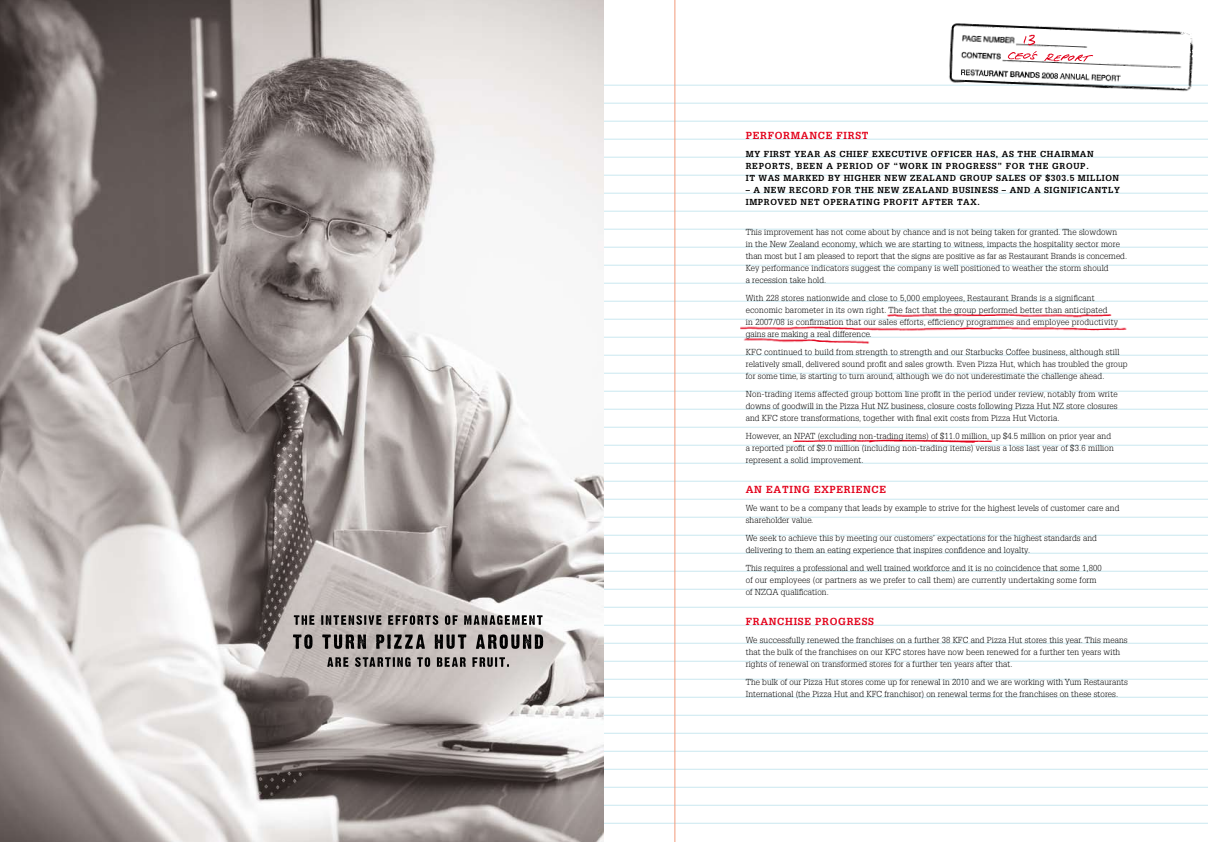
<style>
.page{position:relative;width:1208px;height:842px;background:#fff}
.page>*{position:absolute;margin:0;border:0;box-sizing:border-box;transform-origin:0 0}
.t1{font:700 10px "Glypha";letter-spacing:.07em;color:#e2001a}
.t2{font:300 8.5px/12px "Glypha";letter-spacing:.01em;color:#000}
.t3{font:700 8.5px "Glypha";letter-spacing:.07em;color:#000}
</style>
<div class="page">
<hr style="left:0;top:85px;width:1208px;height:1px;background:#cae8f0">
<hr style="left:0;top:103px;width:1208px;height:1px;background:#cae8f0">
<hr style="left:0;top:121px;width:1208px;height:1px;background:#cae8f0">
<hr style="left:0;top:139px;width:1208px;height:1px;background:#cae8f0">
<hr style="left:0;top:157px;width:1208px;height:1px;background:#cae8f0">
<hr style="left:0;top:175px;width:1208px;height:1px;background:#cae8f0">
<hr style="left:0;top:193px;width:1208px;height:1px;background:#cae8f0">
<hr style="left:0;top:211px;width:1208px;height:1px;background:#cae8f0">
<hr style="left:0;top:229px;width:1208px;height:1px;background:#cae8f0">
<hr style="left:0;top:247px;width:1208px;height:1px;background:#cae8f0">
<hr style="left:0;top:265px;width:1208px;height:1px;background:#cae8f0">
<hr style="left:0;top:283px;width:1208px;height:1px;background:#cae8f0">
<hr style="left:0;top:301px;width:1208px;height:1px;background:#cae8f0">
<hr style="left:0;top:319px;width:1208px;height:1px;background:#cae8f0">
<hr style="left:0;top:337px;width:1208px;height:1px;background:#cae8f0">
<hr style="left:0;top:355px;width:1208px;height:1px;background:#cae8f0">
<hr style="left:0;top:373px;width:1208px;height:1px;background:#cae8f0">
<hr style="left:0;top:391px;width:1208px;height:1px;background:#cae8f0">
<hr style="left:0;top:409px;width:1208px;height:1px;background:#cae8f0">
<hr style="left:0;top:427px;width:1208px;height:1px;background:#cae8f0">
<hr style="left:0;top:445px;width:1208px;height:1px;background:#cae8f0">
<hr style="left:0;top:463px;width:1208px;height:1px;background:#cae8f0">
<hr style="left:0;top:481px;width:1208px;height:1px;background:#cae8f0">
<hr style="left:0;top:499px;width:1208px;height:1px;background:#cae8f0">
<hr style="left:0;top:517px;width:1208px;height:1px;background:#cae8f0">
<hr style="left:0;top:535px;width:1208px;height:1px;background:#cae8f0">
<hr style="left:0;top:553px;width:1208px;height:1px;background:#cae8f0">
<hr style="left:0;top:571px;width:1208px;height:1px;background:#cae8f0">
<hr style="left:0;top:589px;width:1208px;height:1px;background:#cae8f0">
<hr style="left:0;top:607px;width:1208px;height:1px;background:#cae8f0">
<hr style="left:0;top:625px;width:1208px;height:1px;background:#cae8f0">
<hr style="left:0;top:643px;width:1208px;height:1px;background:#cae8f0">
<hr style="left:0;top:661px;width:1208px;height:1px;background:#cae8f0">
<hr style="left:0;top:679px;width:1208px;height:1px;background:#cae8f0">
<hr style="left:0;top:697px;width:1208px;height:1px;background:#cae8f0">
<hr style="left:0;top:715px;width:1208px;height:1px;background:#cae8f0">
<hr style="left:0;top:733px;width:1208px;height:1px;background:#cae8f0">
<hr style="left:0;top:751px;width:1208px;height:1px;background:#cae8f0">
<hr style="left:0;top:769px;width:1208px;height:1px;background:#cae8f0">
<hr style="left:0;top:787px;width:1208px;height:1px;background:#cae8f0">
<hr style="left:0;top:805px;width:1208px;height:1px;background:#cae8f0">
<hr style="left:0;top:823px;width:1208px;height:1px;background:#cae8f0">
<hr style="left:674px;top:0;width:1px;height:842px;background:#f29979">
<img style="left:782px;top:439px;width:218px;height:7px">
<img style="left:735px;top:313px;width:397px;height:31px">
<img style="left:943px;top:23px;width:255px;height:69px">
<img style="left:1021px;top:33px;width:16px;height:13px">
<img style="left:1002px;top:46px;width:96px;height:21px">
<img style="left:0;top:0;width:604px;height:842px">
<svg style="left:327px;top:657px;width:182px;height:10px;background:#736e6c"></svg>
<svg style="left:293px;top:634px;width:250px;height:15px;background:#716c6b"></svg>
<svg style="left:294px;top:615px;width:248px;height:10px;background:#726e6c"></svg>
<p class="t1" style="left:746px;top:129px;width:124px">PERFORMANCE FIRST</p>
<p class="t3" style="left:746px;top:149px;width:9px">MY</p>
<p class="t3" style="left:764px;top:149px;width:13px">FIRST</p>
<p class="t3" style="left:794px;top:149px;width:8px">YEAR</p>
<p class="t3" style="left:823px;top:149px;width:29px">AS CHIE</p>
<p class="t3" style="left:863px;top:149px;width:42px">F EXECUTIVE</p>
<p class="t3" style="left:931px;top:149px;width:53px">OFFICER HAS</p>
<p class="t3" style="left:996px;top:149px;width:29px">, AS THE</p>
<p class="t3" style="left:1040px;top:149px;width:14px">CHAIR</p>
<p class="t3" style="left:1071px;top:149px;width:24px">MAN</p>
<p class="t3" style="left:746px;top:161px;width:27px">REPORTS</p>
<p class="t3" style="left:790px;top:161px;width:60px">, BEEN A PERIOD</p>
<p class="t3" style="left:877px;top:161px;width:39px">OF “WORK</p>
<p class="t3" style="left:931px;top:161px;width:28px">IN PROGRESS</p>
<p class="t3" style="left:997px;top:161px;width:22px">” FOR</p>
<p class="t3" style="left:1029px;top:161px;width:8px">THE</p>
<p class="t3" style="left:1052px;top:161px;width:8px">GROU</p>
<p class="t3" style="left:1080px;top:161px;width:10px">P.</p>
<p class="t3" style="left:746px;top:173px;width:54px">IT WAS MARKED</p>
<p class="t3" style="left:828px;top:173px;width:23px">BY HIGHER</p>
<p class="t3" style="left:884px;top:173px;width:83px">NEW ZEALAND GROU</p>
<p class="t3" style="left:987px;top:173px;width:16px">P SALES</p>
<p class="t3" style="left:1029px;top:173px;width:64px">OF $303.5 MILLIO</p>
<p class="t3" style="left:1112px;top:173px;width:8px">N</p>
<p class="t3" style="left:746px;top:185px;width:71px">– A NEW RECORD</p>
<p class="t3" style="left:832px;top:185px;width:30px">FOR THE</p>
<p class="t3" style="left:877px;top:185px;width:33px">NE W ZEALA</p>
<p class="t3" style="left:935px;top:185px;width:30px">ND BUSI</p>
<p class="t3" style="left:974px;top:185px;width:14px">NESS</p>
<p class="t3" style="left:1002px;top:185px;width:49px">– AND A SIG</p>
<p class="t3" style="left:1060px;top:185px;width:49px">NIFICANTLY</p>
<p class="t3" style="left:746px;top:197px;width:26px">IMPROVED</p>
<p class="t3" style="left:800px;top:197px;width:43px">NET OPERATI</p>
<p class="t3" style="left:866px;top:197px;width:76px">NG PROFIT AFTER</p>
<p class="t3" style="left:957px;top:197px;width:24px">TAX.</p>
<p class="t2" style="left:746px;top:226px;width:383px">This improvement has not come about by chance and is not being taken for granted. The slowdown<br>in the New Zealand economy, which we are starting to witness, impacts the hospitality sector more than most but I am pleased to report that the signs are positive as far as Restaurant Brands is concerned.<br>Key performance indicators suggest the company is well positioned to weather the storm should<br>a recession take hold.</p>
<p class="t2" style="left:746px;top:292px;width:374px">With 228 stores nationwide and close to 5,000 employees, Restaurant Brands is a significant economic barometer in its own right. The fact that the group performed better than anticipated<br>in 2007/08 is confirmation that our sales efforts, efficiency programmes and employee productivity gains are making a real difference.</p>
<p class="t2" style="left:746px;top:346px;width:383px">KFC continued to build from strength to strength and our Starbucks Coffee business, although still relatively small, delivered sound profit and sales growth. Even Pizza Hut, which has troubled the group for some time, is starting to turn around, although we do not underestimate the challenge ahead.</p>
<p class="t2" style="left:746px;top:388px;width:373px;text-align:justify">Non-trading items affected group bottom line profit in the period under review, notably from write downs of goodwill in the Pizza Hut NZ business, closure costs following Pizza Hut NZ store closures and KFC store transformations, together with final exit costs from Pizza Hut Victoria.</p>
<p class="t2" style="left:746px;top:430px;width:369px">However, an NPAT (excluding non-trading items) of $11.0 million, up $4.5 million on prior year and a reported profit of $9.0 million (including non-trading items) versus a loss last year of $3.6 million represent a solid improvement.</p>
<p class="t1" style="left:746px;top:483px;width:142px">AN EATING EXPERIENCE</p>
<p class="t2" style="left:746px;top:502px;width:375px">We want to be a company that leads by example to strive for the highest levels of customer care and shareholder value.</p>
<p class="t2" style="left:746px;top:532px;width:353px">We seek to achieve this by meeting our customers’ expectations for the highest standards and delivering to them an eating experience that inspires confidence and loyalty.</p>
<p class="t2" style="left:746px;top:562px;width:357px">This requires a professional and well trained workforce and it is no coincidence that some 1,800 of our employees (or partners as we prefer to call them) are currently undertaking some form of NZQA qualification.</p>
<p class="t1" style="left:746px;top:615px;width:130px">FRANCHISE PROGRESS</p>
<p class="t2" style="left:746px;top:634px;width:383px">We successfully renewed the franchises on a further 38 KFC and Pizza Hut stores this year. This means that the bulk of the franchises on our KFC stores have now been renewed for a further ten years with rights of renewal on transformed stores for a further ten years after that.</p>
<p class="t2" style="left:746px;top:676px;width:383px">The bulk of our Pizza Hut stores come up for renewal in 2010 and we are working with Yum Restaurants<br>International (the Pizza Hut and KFC franchisor) on renewal terms for the franchises on these stores.</p>
</div>
